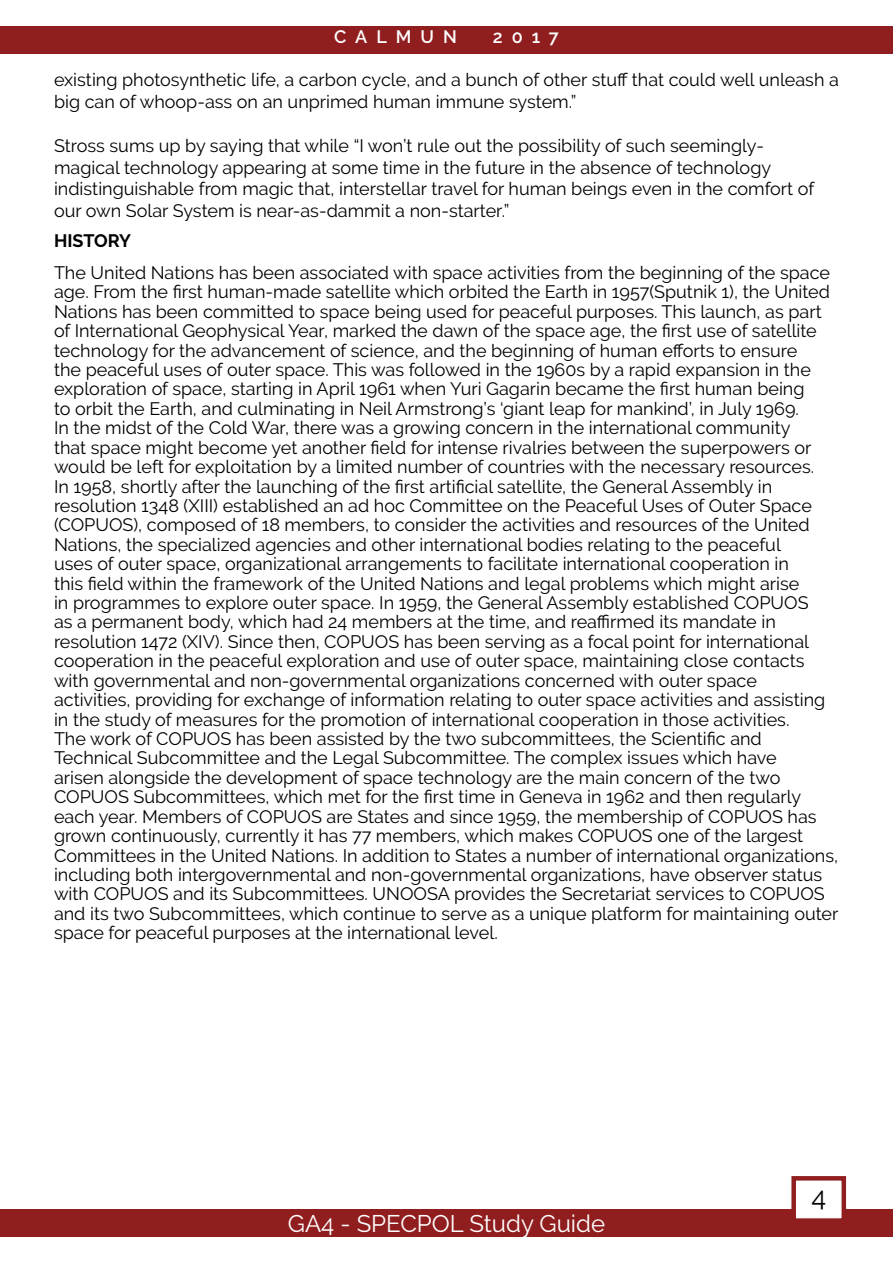
<style>
.page{position:relative;width:893px;height:1263px;background:#fff}
.page>*{position:absolute;margin:0;border:0;box-sizing:border-box;transform-origin:0 0}
.t1{font:27px "Raleway";color:#000}
.t2{font:24px "Raleway";color:#fff}
.t3{font:18px/19.4px "Raleway";color:#000}
.t4{font:600 18px "Raleway";letter-spacing:.5em;color:#fff}
.t5{font:700 18px "Raleway";letter-spacing:-.005em;color:#000}
</style>
<div class="page">
<div style="left:0;top:1209px;width:893px;height:28px;background:#901e1f"></div>
<div style="left:794px;top:1178px;width:50px;height:42px;background:#fff"></div>
<div style="left:791px;top:1176px;width:55px;height:47px;border:4px solid #901e1f"></div>
<div style="left:0;top:26px;width:893px;height:28px;background:#901e1f"></div>
<p class="t4" style="left:334px;top:27px;width:124px">CALMUN</p>
<p class="t4" style="left:493px;top:27px;width:67px">2017</p>
<p class="t3" style="left:54px;top:69px;width:786px;line-height:21.6px">existing photosynthetic life, a carbon cycle, and a bunch of other stuff that could well unleash a big can of whoop-ass on an unprimed human immune system.”</p>
<p class="t3" style="left:54px;top:135px;width:762px;line-height:21.6px">Stross sums up by saying that while “I won’t rule out the possibility of such seemingly&shy;magical technology appearing at some time in the future in the absence of technology indistinguishable from magic that, interstellar travel for human beings even in the comfort of our own Solar System is near-as-dammit a non-starter.”</p>
<p class="t5" style="left:54px;top:231px;width:79px">HISTORY</p>
<p class="t3" style="left:54px;top:263px;width:786px">The United Nations has been associated with space activities from the beginning of the space age. From the first human-made satellite which orbited the Earth in 1957(Sputnik 1), the United Nations has been committed to space being used for peaceful purposes. This launch, as part of International Geophysical Year, marked the dawn of the space age, the first use of satellite technology for the advancement of science, and the beginning of human efforts to ensure<br>the peaceful uses of outer space. This was followed in the 1960s by a rapid expansion in the exploration of space, starting in April 1961 when Yuri Gagarin became the first human being<br>to orbit the Earth, and culminating in Neil Armstrong’s ‘giant leap for mankind’, in July 1969.<br>In the midst of the Cold War, there was a growing concern in the international community<br>that space might become yet another field for intense rivalries between the superpowers or would be left for exploitation by a limited number of countries with the necessary resources.<br>In 1958, shortly after the launching of the first artificial satellite, the General Assembly in resolution 1348 (XIII) established an ad hoc Committee on the Peaceful Uses of Outer Space (COPUOS), composed of 18 members, to consider the activities and resources of the United Nations, the specialized agencies and other international bodies relating to the peaceful<br>uses of outer space, organizational arrangements to facilitate international cooperation in<br>this field within the framework of the United Nations and legal problems which might arise<br>in programmes to explore outer space. In 1959, the General Assembly established COPUOS<br>as a permanent body, which had 24 members at the time, and reaffirmed its mandate in resolution 1472 (XIV). Since then, COPUOS has been serving as a focal point for international cooperation in the peaceful exploration and use of outer space, maintaining close contacts with governmental and non-governmental organizations concerned with outer space<br>activities, providing for exchange of information relating to outer space activities and assisting in the study of measures for the promotion of international cooperation in those activities.<br>The work of COPUOS has been assisted by the two subcommittees, the Scientific and Technical Subcommittee and the Legal Subcommittee. The complex issues which have<br>arisen alongside the development of space technology are the main concern of the two COPUOS Subcommittees, which met for the first time in Geneva in 1962 and then regularly each year. Members of COPUOS are States and since 1959, the membership of COPUOS has grown continuously, currently it has 77 members, which makes COPUOS one of the largest Committees in the United Nations. In addition to States a number of international organizations, including both intergovernmental and non-governmental organizations, have observer status with COPUOS and its Subcommittees. UNOOSA provides the Secretariat services to COPUOS and its two Subcommittees, which continue to serve as a unique platform for maintaining outer space for peaceful purposes at the international level.</p>
<h2 class="t2" style="left:288px;top:1209px;width:319px">GA4 - SPECPOL Study Guide</h2>
<h1 class="t1" style="left:811px;top:1181px;width:16px">4</h1>
</div>
